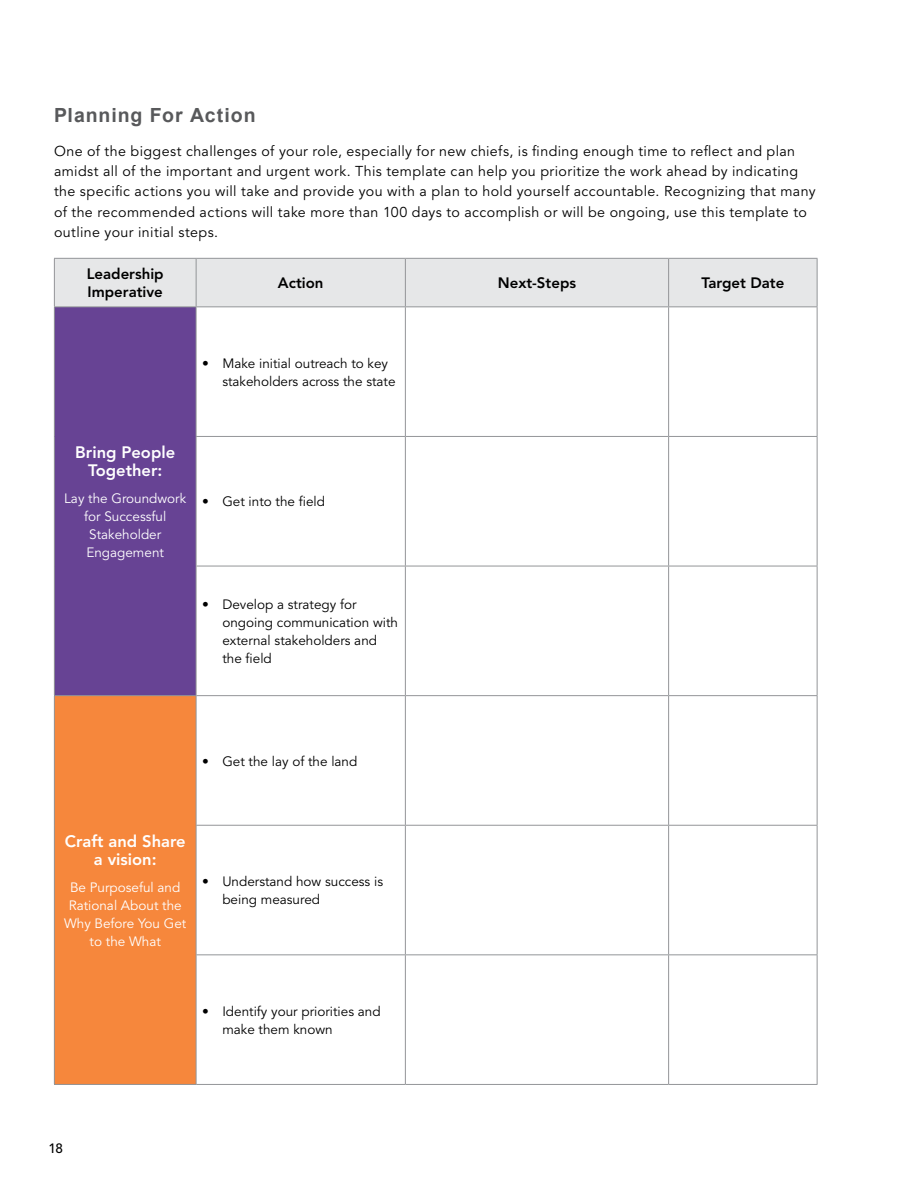
<style>
.page{position:relative;width:918px;height:1188px;background:#fff}
.page>*{position:absolute;margin:0;border:0;box-sizing:border-box;transform-origin:0 0}
.t1{font:700 19.5px "Arial";letter-spacing:.05em;color:#58595b}
.t2{font:800 16.5px/18px "Avenir LT Std";color:#fff;text-align:center}
.t3{font:800 15px/18px "Avenir LT Std";color:#000}
.t4{font:14.25px/20.2px "Avenir LT Std";letter-spacing:.025em;color:#000}
.t5{font:13.5px/18px "Avenir LT Std";color:#000}
.t6{font:13.5px/18px "Avenir LT Std";color:#fff;text-align:center}
.t7{font:500 13.5px "Avenir LT Std";color:#000}
</style>
<div class="page">
<div style="left:55px;top:259px;width:762px;height:47px;background:#e6e7e8"></div>
<div style="left:54px;top:307px;width:142px;height:389px;background:#674394"></div>
<div style="left:54px;top:696px;width:142px;height:388px;background:#f6873c"></div>
<hr style="left:196px;top:259px;width:1px;height:47px;background:#939598">
<hr style="left:405px;top:259px;width:1px;height:47px;background:#939598">
<hr style="left:668px;top:259px;width:1px;height:47px;background:#939598">
<hr style="left:54px;top:306px;width:142px;height:1px;background:#939598">
<hr style="left:196px;top:306px;width:209px;height:1px;background:#939598">
<hr style="left:196px;top:307px;width:1px;height:129px;background:#939598">
<hr style="left:405px;top:306px;width:264px;height:1px;background:#939598">
<hr style="left:405px;top:307px;width:1px;height:129px;background:#939598">
<hr style="left:669px;top:306px;width:149px;height:1px;background:#939598">
<hr style="left:668px;top:307px;width:1px;height:129px;background:#939598">
<hr style="left:196px;top:436px;width:209px;height:1px;background:#939598">
<hr style="left:196px;top:437px;width:1px;height:129px;background:#939598">
<hr style="left:405px;top:436px;width:264px;height:1px;background:#939598">
<hr style="left:405px;top:437px;width:1px;height:129px;background:#939598">
<hr style="left:669px;top:436px;width:149px;height:1px;background:#939598">
<hr style="left:668px;top:437px;width:1px;height:129px;background:#939598">
<hr style="left:196px;top:566px;width:209px;height:1px;background:#939598">
<hr style="left:196px;top:566px;width:1px;height:129px;background:#939598">
<hr style="left:405px;top:566px;width:264px;height:1px;background:#939598">
<hr style="left:405px;top:566px;width:1px;height:129px;background:#939598">
<hr style="left:669px;top:566px;width:149px;height:1px;background:#939598">
<hr style="left:668px;top:566px;width:1px;height:129px;background:#939598">
<hr style="left:54px;top:695px;width:142px;height:1px;background:#939598">
<hr style="left:196px;top:695px;width:209px;height:1px;background:#939598">
<hr style="left:196px;top:696px;width:1px;height:129px;background:#939598">
<hr style="left:405px;top:695px;width:264px;height:1px;background:#939598">
<hr style="left:405px;top:696px;width:1px;height:129px;background:#939598">
<hr style="left:669px;top:695px;width:149px;height:1px;background:#939598">
<hr style="left:668px;top:696px;width:1px;height:129px;background:#939598">
<hr style="left:196px;top:825px;width:209px;height:1px;background:#939598">
<hr style="left:196px;top:826px;width:1px;height:128px;background:#939598">
<hr style="left:405px;top:825px;width:264px;height:1px;background:#939598">
<hr style="left:405px;top:826px;width:1px;height:128px;background:#939598">
<hr style="left:669px;top:825px;width:149px;height:1px;background:#939598">
<hr style="left:668px;top:826px;width:1px;height:128px;background:#939598">
<hr style="left:196px;top:954px;width:209px;height:1px;background:#939598">
<hr style="left:196px;top:955px;width:1px;height:129px;background:#939598">
<hr style="left:405px;top:954px;width:264px;height:1px;background:#939598">
<hr style="left:405px;top:955px;width:1px;height:129px;background:#939598">
<hr style="left:669px;top:954px;width:149px;height:1px;background:#939598">
<hr style="left:668px;top:955px;width:1px;height:129px;background:#939598">
<hr style="left:54px;top:1084px;width:142px;height:1px;background:#939598">
<hr style="left:196px;top:1084px;width:209px;height:1px;background:#939598">
<hr style="left:405px;top:1084px;width:264px;height:1px;background:#939598">
<hr style="left:669px;top:1084px;width:149px;height:1px;background:#939598">
<hr style="left:54px;top:258px;width:142px;height:1px;background:#939598">
<hr style="left:54px;top:259px;width:1px;height:47px;background:#939598">
<hr style="left:196px;top:258px;width:209px;height:1px;background:#939598">
<hr style="left:405px;top:258px;width:264px;height:1px;background:#939598">
<hr style="left:669px;top:258px;width:149px;height:1px;background:#939598">
<hr style="left:817px;top:259px;width:1px;height:47px;background:#939598">
<hr style="left:54px;top:307px;width:1px;height:129px;background:#939598">
<hr style="left:817px;top:307px;width:1px;height:129px;background:#939598">
<hr style="left:54px;top:436px;width:1px;height:130px;background:#939598">
<hr style="left:817px;top:437px;width:1px;height:129px;background:#939598">
<hr style="left:54px;top:566px;width:1px;height:129px;background:#939598">
<hr style="left:817px;top:566px;width:1px;height:129px;background:#939598">
<hr style="left:54px;top:696px;width:1px;height:129px;background:#939598">
<hr style="left:817px;top:696px;width:1px;height:129px;background:#939598">
<hr style="left:54px;top:825px;width:1px;height:130px;background:#939598">
<hr style="left:817px;top:826px;width:1px;height:128px;background:#939598">
<hr style="left:54px;top:955px;width:1px;height:129px;background:#939598">
<hr style="left:817px;top:955px;width:1px;height:129px;background:#939598">
<h1 class="t1" style="left:54px;top:102px;width:203px">Planning For Action</h1>
<p class="t4" style="left:54px;top:141px;width:763px">One of the biggest challenges of your role, especially for new chiefs, is finding enough time to reflect and plan amidst all of the important and urgent work. This template can help you prioritize the work ahead by indicating the specific actions you will take and provide you with a plan to hold yourself accountable. Recognizing that many of the recommended actions will take more than 100 days to accomplish or will be ongoing, use this template to outline your initial steps.</p>
<p class="t3" style="left:87px;top:265px;width:78px">Leadership<br>Imperative</p>
<p class="t3" style="left:278px;top:274px;width:47px">Action</p>
<p class="t3" style="left:498px;top:274px;width:80px">Next-Steps</p>
<p class="t3" style="left:701px;top:274px;width:84px">Target Date</p>
<p class="t5" style="left:222px;top:354px;width:175px;text-indent:-20px">• Make initial outreach to key stakeholders across the state</p>
<p class="t2" style="left:75px;top:443px;width:101px">Bring People<br>Together:</p>
<p class="t6" style="left:64px;top:490px;width:124px">Lay the Groundwork for Successful<br>Stakeholder<br>Engagement</p>
<p class="t5" style="left:202px;top:493px;width:124px">• Get into the field</p>
<p class="t5" style="left:222px;top:596px;width:177px;text-indent:-20px">• Develop a strategy for ongoing communication with external stakeholders and the field</p>
<p class="t5" style="left:202px;top:752px;width:157px">• Get the lay of the land</p>
<p class="t2" style="left:65px;top:832px;width:122px">Craft and Share a vision:</p>
<p class="t6" style="left:64px;top:878px;width:124px">Be Purposeful and<br>Rational About the<br>Why Before You Get to the What</p>
<p class="t5" style="left:222px;top:873px;width:162px;text-indent:-20px">• Understand how success is being measured</p>
<p class="t5" style="left:222px;top:1002px;width:160px;text-indent:-20px">• Identify your priorities and make them known</p>
<p class="t7" style="left:49px;top:1141px;width:16px">18</p>
</div>
